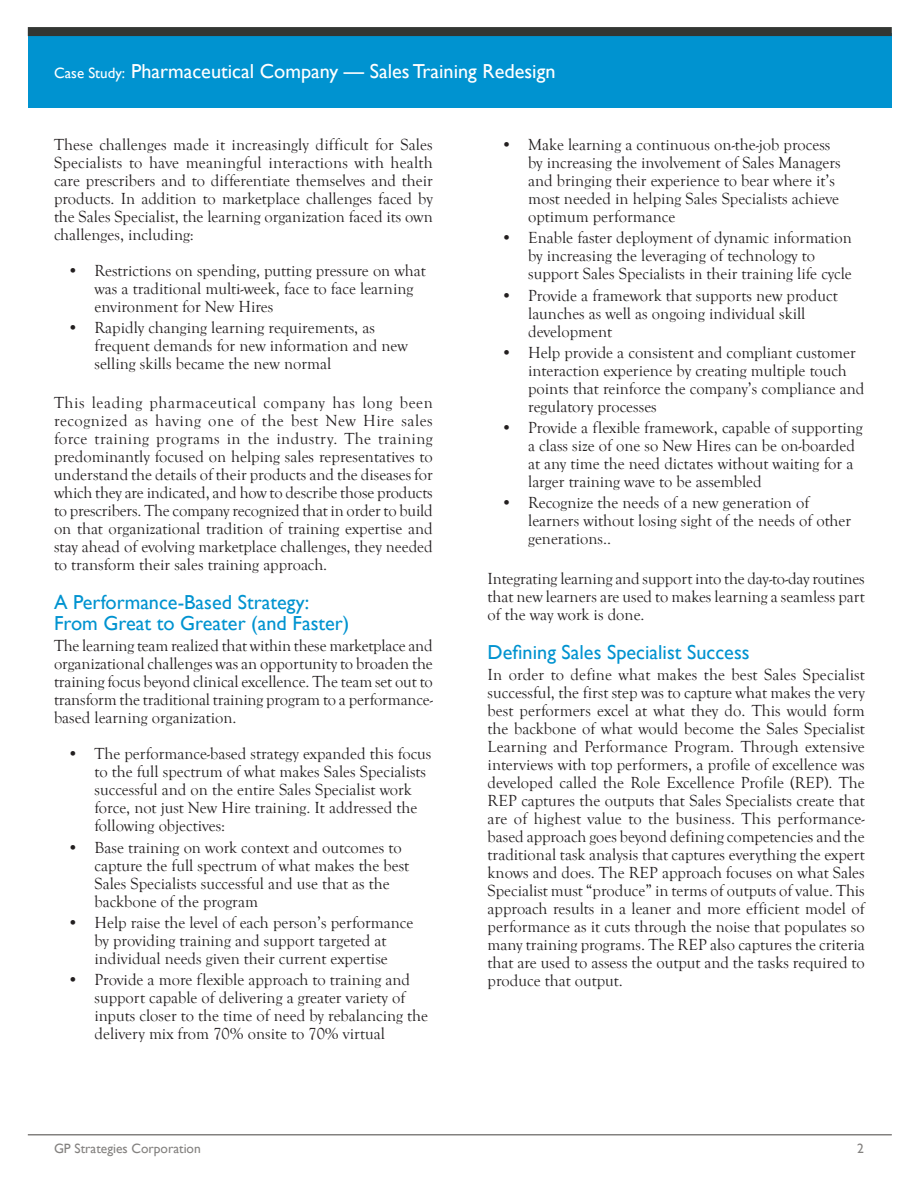
<style>
.page{position:relative;width:918px;height:1188px;background:#fff}
.page>*{position:absolute;margin:0;border:0;box-sizing:border-box;transform-origin:0 0}
.Titles{font:20.25px/21px "Gill Sans";color:#0093d0}
.Title-page_2{font:20.25px "Gill Sans";color:#fff}
.text{font:16.5px/18px "Goudy Old Style T";color:#231f20;text-align:justify}
.bullets{font:16.5px/18px "Goudy Old Style T";color:#231f20}
.footer{font:13.5px "Gill Sans";color:#83817f}
.s1{font-size:15px}
</style>
<div class="page">
<div style="left:28px;top:34px;width:864px;height:74px;background:#0093d0"></div>
<div style="left:28px;top:27px;width:864px;height:9px;background:#333633"></div>
<hr style="left:28px;top:1134px;width:864px;height:2px;background:#83817f">
<p class="Title-page_2" style="left:54px;top:60px;width:503px"><span class="s1">Case Study:</span> Pharmaceutical Company — Sales Training Redesign</p>
<p class="text" style="left:54px;top:136px;width:380px">These challenges made it increasingly difficult for Sales Specialists to have meaningful interactions with health care prescribers and to differentiate themselves and their products. In addition to marketplace challenges faced by the Sales Specialist, the learning organization faced its own challenges, including:</p>
<p class="bullets" style="left:94px;top:262px;width:333px;text-indent:-27px">• Restrictions on spending, putting pressure on what was a traditional multi-week, face to face learning environment for New Hires</p>
<p class="bullets" style="left:94px;top:319px;width:315px;text-indent:-27px">• Rapidly changing learning requirements, as frequent demands for new information and new selling skills became the new normal</p>
<p class="text" style="left:54px;top:394px;width:380px">This leading pharmaceutical company has long been recognized as having one of the best New Hire sales force training programs in the industry. The training predominantly focused on helping sales representatives to understand the details of their products and the diseases for which they are indicated, and how to describe those products to prescribers. The company recognized that in order to build on that organizational tradition of training expertise and stay ahead of evolving marketplace challenges, they needed to transform their sales training approach.</p>
<p class="Titles" style="left:54px;top:592px;width:297px">A Performance-Based Strategy:<br>From Great to Greater (and Faster)</p>
<p class="text" style="left:54px;top:637px;width:380px">The learning team realized that within these marketplace and organizational challenges was an opportunity to broaden the training focus beyond clinical excellence. The team set out to transform the traditional training program to a performance&shy;based learning organization.</p>
<p class="bullets" style="left:94px;top:745px;width:339px;text-indent:-27px">• The performance-based strategy expanded this focus to the full spectrum of what makes Sales Specialists successful and on the entire Sales Specialist work force, not just New Hire training. It addressed the following objectives:</p>
<p class="bullets" style="left:94px;top:839px;width:316px;text-indent:-27px">• Base training on work context and outcomes to capture the full spectrum of what makes the best Sales Specialists successful and use that as the backbone of the program</p>
<p class="bullets" style="left:68px;top:914px;width:347px;text-align:center">• Help raise the level of each person’s performance by providing training and support targeted at individual needs given their current expertise</p>
<p class="bullets" style="left:94px;top:971px;width:335px;text-indent:-27px">• Provide a more flexible approach to training and support capable of delivering a greater variety of inputs closer to the time of need by rebalancing the delivery mix from 70% onsite to 70% virtual</p>
<p class="bullets" style="left:528px;top:136px;width:314px;text-indent:-27px">• Make learning a continuous on-the-job process by increasing the involvement of Sales Managers and bringing their experience to bear where it’s most needed in helping Sales Specialists achieve optimum performance</p>
<p class="bullets" style="left:528px;top:229px;width:325px;text-indent:-27px">• Enable faster deployment of dynamic information by increasing the leveraging of technology to support Sales Specialists in their training life cycle</p>
<p class="bullets" style="left:528px;top:287px;width:311px;text-indent:-27px">• Provide a framework that supports new product launches as well as ongoing individual skill development</p>
<p class="bullets" style="left:528px;top:344px;width:338px;text-indent:-27px">• Help provide a consistent and compliant customer interaction experience by creating multiple touch points that reinforce the company’s compliance and regulatory processes</p>
<p class="bullets" style="left:528px;top:419px;width:336px;text-indent:-27px">• Provide a flexible framework, capable of supporting a class size of one so New Hires can be on-boarded at any time the need dictates without waiting for a larger training wave to be assembled</p>
<p class="bullets" style="left:528px;top:494px;width:325px;text-indent:-27px">• Recognize the needs of a new generation of learners without losing sight of the needs of other generations..</p>
<p class="text" style="left:488px;top:570px;width:379px">Integrating learning and support into the day-to-day routines that new learners are used to makes learning a seamless part of the way work is done.</p>
<p class="Titles" style="left:488px;top:642px;width:263px">Defining Sales Specialist Success</p>
<p class="text" style="left:488px;top:666px;width:379px">In order to define what makes the best Sales Specialist successful, the first step was to capture what makes the very best performers excel at what they do. This would form the backbone of what would become the Sales Specialist Learning and Performance Program. Through extensive interviews with top performers, a profile of excellence was developed called the Role Excellence Profile (REP). The REP captures the outputs that Sales Specialists create that are of highest value to the business. This performance&shy;based approach goes beyond defining competencies and the traditional task analysis that captures everything the expert knows and does. The REP approach focuses on what Sales Specialist must “produce” in terms of outputs of value. This approach results in a leaner and more efficient model of performance as it cuts through the noise that populates so many training programs. The REP also captures the criteria that are used to assess the output and the tasks required to produce that output.</p>
<p class="footer" style="left:54px;top:1140px;width:148px">GP Strategies Corporation</p>
<p class="footer" style="left:857px;top:1140px;width:8px">2</p>
</div>
